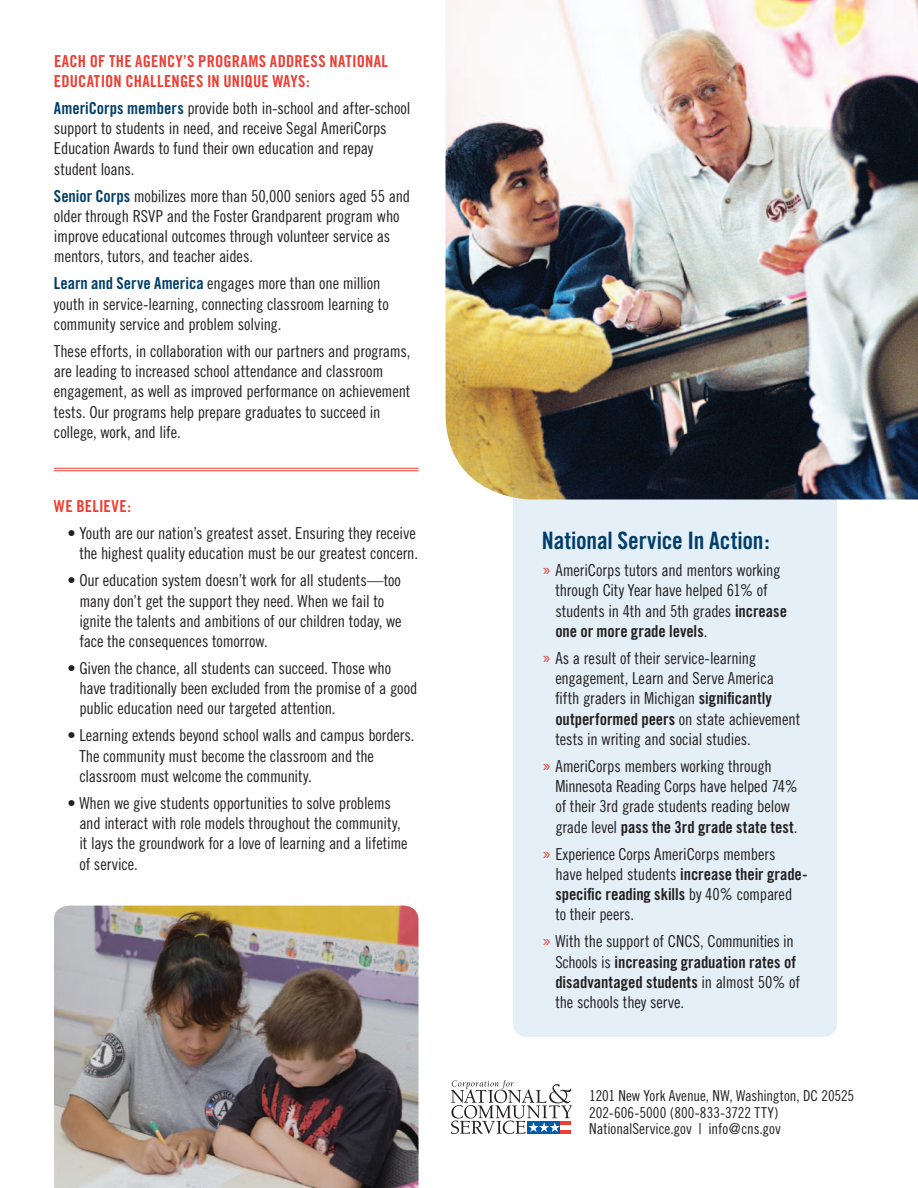
<style>
.page{position:relative;width:918px;height:1188px;background:#fff}
.page>*{position:absolute;margin:0;border:0;box-sizing:border-box;transform-origin:0 0}
.t1{font:24px "Trade Gothic Bold Cond Twenty";letter-spacing:-.01em;color:#003d6a}
.t2{font:16.5px/20.2px "Trade Gothic Cond Eighteen";letter-spacing:-.01em;color:#231f20}
.t3{font:16.5px/20.2px "Trade Gothic Bold Cond Twenty";letter-spacing:-.005em;color:#231f20}
.t4{font:16.5px/20.2px "Trade Gothic Bold Cond Twenty";letter-spacing:.01em;color:#ee3e34}
.t5{font:15px/16.5px "Trade Gothic Cond Eighteen";letter-spacing:-.005em;color:#231f20}
.s1{font-family:"Trade Gothic Bold Cond Twenty";color:#003d6a}
.s2{font-size:19.5px;color:#ee3e34}
.s3{font-family:"Trade Gothic Bold Cond Twenty"}
.s4{font-family:"Trade Gothic Cond Eighteen"}
</style>
<div class="page">
<div style="left:513px;top:428px;width:324px;height:609px;background:#e4eff8;border-radius:14px"></div>
<img style="left:446px;top:0;width:472px;height:500px">
<hr style="left:54px;top:470px;width:364px;height:1px;background:#ee3e34">
<hr style="left:54px;top:468px;width:364px;height:1px;background:#ee3e34">
<img style="left:54px;top:906px;width:364px;height:282px">
<svg style="left:451px;top:1080px;width:121px;height:54px"></svg>
<p class="t4" style="left:54px;top:50px;width:328px">Each of the agency’s programs address national education challe</p>
<p class="t4" style="left:172px;top:71px;width:140px">nges in unique ways:</p>
<p class="t2" style="left:54px;top:98px;width:358px"><span class="s1">AmeriCorps members</span> provide both in-school and after-school support to students in need, and receive Segal AmeriCorps Education Awards to fund their own education and repay student loans.</p>
<p class="t2" style="left:54px;top:185px;width:358px"><span class="s1">Senior Corps</span> mobilizes more than 50,000 seniors aged 55 and older through RSVP and the Foster Grandparent program who improve educational outcomes through volunteer service as mentors, tutors, and teacher aides.</p>
<p class="t2" style="left:54px;top:273px;width:336px"><span class="s1">Learn and Serve America</span> engages more than one million youth in service-learning, connecting classroom learning to community service and problem solving.</p>
<p class="t2" style="left:54px;top:341px;width:358px">These efforts, in collaboration with our partners and programs, are leading to increased school attendance and classroom engagement, as well as improved performance on achievement tests. Our programs help prepare graduates to succeed in college, work, and life.</p>
<p class="t4" style="left:54px;top:496px;width:79px">We Believe:</p>
<p class="t2" style="left:67px;top:523px;width:352px;text-align:right">• Youth are our nation’s greatest asset. Ensuring they receive the highest quality education must be our greatest concern.</p>
<p class="t2" style="left:79px;top:570px;width:324px;text-indent:-12px">• Our education system doesn’t work for all students—too many don’t get the support they need. When we fail to ignite the talents and ambitions of our children today, we face the consequences tomorrow.</p>
<p class="t2" style="left:79px;top:658px;width:340px;text-indent:-12px">• Given the chance, all students can succeed. Those who have traditionally been excluded from the promise of a good public education need our targeted attention.</p>
<p class="t2" style="left:79px;top:725px;width:337px;text-indent:-12px">• Learning extends beyond school walls and campus borders.<br>The community must become the classroom and the classroom must welcome the community.</p>
<p class="t2" style="left:79px;top:793px;width:330px;text-indent:-12px">• When we give students opportunities to solve problems and interact with role models throughout the community, it lays the groundwork for a love of learning and a lifetime of service.</p>
<h1 class="t1" style="left:542px;top:526px;width:229px">National Service In Action:</h1>
<p class="t2" style="left:555px;top:560px;width:233px;text-indent:-13px"><span class="s2">»</span> AmeriCorps tutors and mentors working through City Year have helped 61% of students in 4th and 5th grades <span class="s3">increase</span></p>
<p class="t3" style="left:555px;top:621px;width:154px">one or more grade levels<span class="s4">.</span></p>
<p class="t2" style="left:555px;top:648px;width:246px;text-indent:-13px"><span class="s2">»</span> As a result of their service-learning engagement, Learn and Serve America fifth graders in Michigan <span class="s3">significantly outperformed peers</span> on state achievement tests in writing and social studies.</p>
<p class="t2" style="left:555px;top:756px;width:244px;text-indent:-13px"><span class="s2">»</span> AmeriCorps members working through<br>Minnesota Reading Corps have helped 74% of their 3rd grade students reading below</p>
<p class="t3" style="left:555px;top:816px;width:244px"><span class="s4">grade level</span> pass the 3rd grade state test<span class="s4">.</span></p>
<p class="t2" style="left:542px;top:843px;width:235px"><span class="s2">»</span> Experience Corps AmeriCorps members</p>
<p class="t3" style="left:555px;top:864px;width:254px"><span class="s4">have helped students</span> increase their grade&shy;specific reading skills <span class="s4">by 40% compared</span></p>
<p class="t2" style="left:542px;top:901px;width:253px;line-height:27px;text-indent:13px">to their peers.<br><span class="s2">»</span> With the support of CNCS, Communities in</p>
<p class="t3" style="left:555px;top:951px;width:246px"><span class="s4">Schools is</span> increasing graduation rates of disadvantaged students <span class="s4">in almost 50% of</span></p>
<p class="t2" style="left:555px;top:992px;width:130px">the schools they serve.</p>
<p class="t5" style="left:589px;top:1087px;width:267px">1201 New York Avenue, NW, Washington, DC 20525<br>202-606-5000 (800-833-3722 TTY)<br>NationalService.gov | info@cns.gov</p>
</div>
